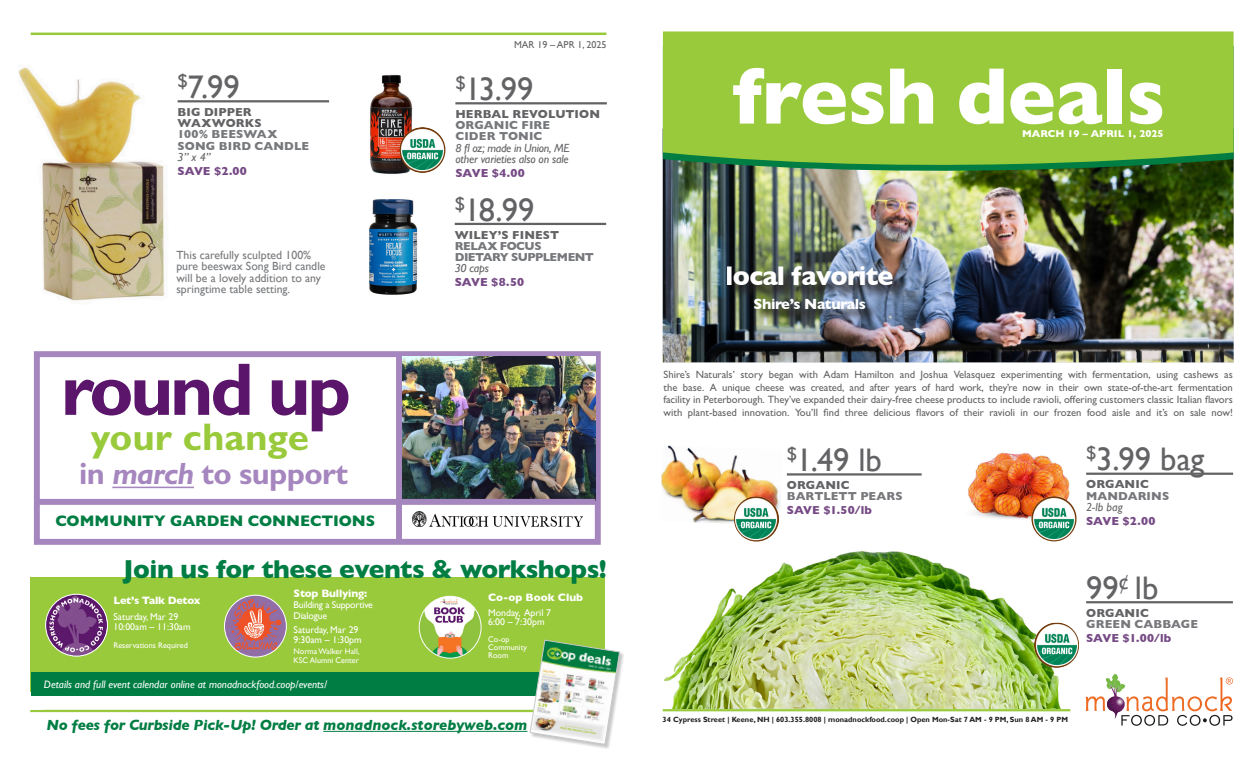
<style>
.page{position:relative;width:1260px;height:765px;background:#fff}
.page>*{position:absolute;margin:0;border:0;box-sizing:border-box;transform-origin:0 0}
.t1{font:700 74.75px "Gill Sans MT Pro";letter-spacing:-.05em;color:#5b166b}
.t2{font:700 38.62px "Gill Sans MT Pro";color:#99ca3b}
.t3{font:32.62px "Gill Sans";color:#636366}
.t4{font:700 30.88px "Gill Sans MT Pro";letter-spacing:-.02em;color:#a586be}
.t5{font:700 27.5px "Gill Sans";letter-spacing:-.03em;color:#fff}
.t6{font:700 26.38px "Gill Sans";letter-spacing:-.02em;color:#007d43}
.t7{font:800 15.5px "Gill Sans MT Pro";color:#007d43}
.t8{font:italic 700 15px "Gill Sans";letter-spacing:-.02em;color:#007d43}
.t9{font:700 15px "Gill Sans";letter-spacing:-.03em;color:#fff}
.Product_Name_and_Rule{font:700 11.75px/11.2px "Gill Sans";letter-spacing:.01em;color:#76787b}
.t10{font:11.75px/11.2px "Gill Sans";color:#76787b}
.Product_Name_and_Rule-2{font:italic 11.75px/11.2px "Gill Sans";letter-spacing:-.015em;color:#636366}
.Product_Name_and_Rule-3{font:700 11.75px "Gill Sans";letter-spacing:.005em;color:#764a85}
.Product_Name_and_Rule-4{font:700 11.75px/11.2px "Gill Sans";letter-spacing:-.035em;color:#76787b}
.t11{font:italic 10.88px "Gill Sans";color:#fff}
.t12{font:700 10.88px "Gill Sans";letter-spacing:-.02em;color:#fff}
.t13{font:700 10.88px "Gill Sans";color:#fff}
.t14{font:500 10.62px/12.5px "Gill Sans MT Pro";color:#636366}
.Date_Line_Header{font:700 10.12px "Gill Sans";color:#fff}
.t15{font:10px "Gill Sans";color:#636366}
.t16{font:9.75px/9.8px "Gill Sans";color:#fff}
.t17{font:9.75px/10.9px "Gill Sans";letter-spacing:-.02em;color:#fff}
.t18{font:8.12px "Gill Sans";color:#fff}
.t19{font:700 7.5px "Gill Sans";letter-spacing:.005em;color:#231f20}
.s1{color:#636366}
.s2{font-weight:400;font-style:italic;color:#636366}
.s3{font-style:italic}
.s4{font-weight:700;font-style:normal}
.s5{font-weight:700;font-style:normal;color:#76787b}
.s6{font-family:"Gill Sans MT Pro";font-weight:800}
</style>
<div class="page">
<img style="left:663px;top:185px;width:571px;height:177px">
<div style="left:728px;top:268px;width:179px;height:55px;background:#231f20;opacity:.95"></div>
<hr style="left:1086px;top:601px;width:147px;height:2px;background:#636366">
<img style="left:968px;top:452px;width:109px;height:71px">
<div style="left:31px;top:577px;width:574px;height:114px;background:#99ca3b"></div>
<div style="left:31px;top:672px;width:581px;height:23px;background:#007d43"></div>
<hr style="left:323px;top:731px;width:204px;height:1px;background:#007d43">
<svg style="left:1086px;top:674px;width:147px;height:52px"></svg>
<hr style="left:30px;top:710px;width:545px;height:2px;background:#99ca3b">
<hr style="left:31px;top:33px;width:575px;height:2px;background:#99ca3b">
<img style="left:663px;top:180px;width:571px;height:5px">
<svg style="left:663px;top:31px;width:571px;height:149px;background:#8bbc3d"></svg>
<svg style="left:733px;top:68px;width:151px;height:56px"></svg>
<svg style="left:890px;top:69px;width:43px;height:55px"></svg>
<svg style="left:959px;top:69px;width:45px;height:55px"></svg>
<svg style="left:1010px;top:83px;width:43px;height:41px"></svg>
<svg style="left:1059px;top:83px;width:43px;height:41px"></svg>
<div style="left:1108px;top:69px;width:14px;height:55px;background:#fff"></div>
<svg style="left:1130px;top:83px;width:32px;height:41px"></svg>
<hr style="left:455px;top:223px;width:151px;height:2px;background:#636366">
<div style="left:531px;top:641px;width:94px;height:108px;background:#231f20;opacity:.25"></div>
<img style="left:530px;top:640px;width:90px;height:105px">
<div style="left:34px;top:351px;width:567px;height:194px;border:6px solid #a586be"></div>
<hr style="left:112px;top:487px;width:82px;height:1px;background:#a586be">
<img style="left:402px;top:356px;width:193px;height:143px">
<div style="left:396px;top:355px;width:6px;height:187px;background:#a586be"></div>
<div style="left:39px;top:499px;width:556px;height:6px;background:#a586be"></div>
<img style="left:413px;top:512px;width:169px;height:14px">
<hr style="left:455px;top:102px;width:152px;height:2px;background:#636366">
<img style="left:419px;top:596px;width:62px;height:62px;border-radius:31px">
<div style="left:419px;top:596px;width:63px;height:63px;border:1px solid #fff;border-radius:50%"></div>
<img style="left:369px;top:199px;width:49px;height:96px">
<img style="left:661px;top:446px;width:119px;height:77px">
<hr style="left:787px;top:473px;width:135px;height:3px;background:#636366">
<hr style="left:1086px;top:473px;width:147px;height:2px;background:#636366">
<img style="left:18px;top:67px;width:147px;height:234px">
<hr style="left:178px;top:100px;width:151px;height:2px;background:#636366">
<img style="left:46px;top:594px;width:62px;height:62px;border-radius:31px">
<div style="left:45px;top:594px;width:63px;height:62px;border:1px solid #fff;border-radius:50%"></div>
<img style="left:225px;top:595px;width:61px;height:62px;border-radius:31px">
<div style="left:224px;top:595px;width:63px;height:62px;border:1px solid #fff;border-radius:50%"></div>
<img style="left:664px;top:541px;width:397px;height:168px">
<hr style="left:663px;top:709px;width:407px;height:2px;background:#99ca3b">
<img style="left:1034px;top:623px;width:45px;height:45px">
<img style="left:734px;top:497px;width:45px;height:45px">
<img style="left:1031px;top:496px;width:45px;height:45px">
<img style="left:370px;top:74px;width:43px;height:100px">
<img style="left:400px;top:127px;width:45px;height:46px">
<p class="t3" style="left:178px;top:68px;width:64px"><sup>$</sup>7.99</p>
<p class="Product_Name_and_Rule" style="left:178px;top:106px;width:133px"><span class="s1">BIG DIPPER<br>WAXWORKS<br></span>100% BEESWAX<br>SONG BIRD CANDLE<br><span class="s2">3” x 4”</span></p>
<p class="Product_Name_and_Rule-3" style="left:178px;top:162px;width:71px">SAVE $2.00</p>
<p class="t10" style="left:176px;top:249px;width:136px">This carefully sculpted 100%</p>
<p class="t10" style="left:176px;top:261px;width:151px">pure beeswax Song Bird candle will be a lovely addition to any springtime table setting.</p>
<p class="t1" style="left:61px;top:343px;width:292px">round up</p>
<p class="t2" style="left:91px;top:413px;width:220px">your change</p>
<p class="t4" style="left:79px;top:455px;width:271px">in <span class="s3">march</span> to support</p>
<p class="t7" style="left:55px;top:511px;width:321px">COMMUNITY GARDEN CONNECTIONS</p>
<p class="t15" style="left:514px;top:38px;width:94px">MAR 19 – APR 1, 2025</p>
<p class="t3" style="left:455px;top:70px;width:80px"><sup>$</sup>13.99</p>
<p class="Product_Name_and_Rule-2" style="left:455px;top:108px;width:146px"><span class="s4">HERBAL REVOLUTION<br></span><span class="s5">ORGANIC FIRE<br>CIDER TONIC<br></span>8 fl oz; made in Union, ME<br>other varieties also on sale</p>
<p class="Product_Name_and_Rule-3" style="left:455px;top:164px;width:71px">SAVE $4.00</p>
<p class="t3" style="left:455px;top:191px;width:81px"><sup>$</sup>18.99</p>
<p class="Product_Name_and_Rule-4" style="left:455px;top:229px;width:141px"><span class="s1">WILEY’S FINEST<br></span>RELAX FOCUS<br>DIETARY SUPPLEMENT<br><span class="s2">30 caps</span></p>
<p class="Product_Name_and_Rule-3" style="left:455px;top:273px;width:71px">SAVE $8.50</p>
<p class="t6" style="left:123px;top:548px;width:485px"><span class="s6">Joi</span>n us for these events &amp; workshops!</p>
<p class="t12" style="left:113px;top:592px;width:88px">Let’s Talk Detox</p>
<p class="t16" style="left:113px;top:612px;width:79px">Saturday, Mar 29<br>10:00am – 11:30am</p>
<p class="t18" style="left:113px;top:640px;width:76px">Reservations Required</p>
<p class="t12" style="left:294px;top:585px;width:75px">Stop Bullying:</p>
<p class="t17" style="left:294px;top:599px;width:81px">Building a Supportive<br>Dialogue</p>
<p class="t16" style="left:294px;top:624px;width:70px">Saturday, Mar 29<br>9:30am – 1:30pm</p>
<p class="t18" style="left:294px;top:647px;width:67px">Norma Walker Hall,</p>
<p class="t18" style="left:294px;top:655px;width:67px">KSC Alumni Center</p>
<p class="t11" style="left:44px;top:677px;width:285px">Details and full event calendar online at monadnockfood.coop/events/</p>
<p class="t13" style="left:488px;top:589px;width:97px">Co-op Book Club</p>
<p class="t16" style="left:488px;top:607px;width:65px">Monday, April 7</p>
<p class="t16" style="left:488px;top:617px;width:58px">6:00 – 7:30pm</p>
<p class="t18" style="left:488px;top:634px;width:23px">Co-op</p>
<p class="t18" style="left:488px;top:642px;width:40px">Community</p>
<p class="t18" style="left:488px;top:650px;width:22px">Room</p>
<p class="t8" style="left:47px;top:716px;width:482px">No fees for Curbside Pick-Up! Order at monadnock.storebyweb.com</p>
<h3 class="t5" style="left:726px;top:254px;width:169px">local favorite</h3>
<h3 class="t9" style="left:754px;top:292px;width:114px">Shire’s Naturals</h3>
<p class="Date_Line_Header" style="left:1022px;top:126px;width:143px">MARCH 19 – APRIL 1, 2025</p>
<p class="t14" style="left:663px;top:368px;width:571px">Shire’s Naturals’ story began with Adam Hamilton and Joshua Velasquez experimenting with fermentation, using cashews as the base. A unique cheese was created, and after years of hard work, they’re now in their own state-of-the-art fermentation</p>
<p class="t14" style="left:663px;top:393px;width:571px">facility in Peterborough. They’ve expanded their dairy-free cheese products to include ravioli, offering customers classic Italian flavors</p>
<p class="t14" style="left:663px;top:406px;width:571px">with plant-based innovation. You’ll find three delicious flavors of their ravioli in our frozen food aisle and it’s on sale now!</p>
<p class="t3" style="left:787px;top:441px;width:96px"><sup>$</sup>1.49 lb</p>
<p class="Product_Name_and_Rule" style="left:787px;top:479px;width:117px"><span class="s1">ORGANIC<br></span>BARTLETT PEARS</p>
<p class="Product_Name_and_Rule-3" style="left:787px;top:501px;width:87px">SAVE $1.50/lb</p>
<p class="t3" style="left:1086px;top:440px;width:120px"><sup>$</sup>3.99 bag</p>
<p class="Product_Name_and_Rule" style="left:1086px;top:478px;width:85px"><span class="s1">ORGANIC<br></span>MANDARINS<br><span class="s2">2-lb bag</span></p>
<p class="Product_Name_and_Rule-3" style="left:1086px;top:512px;width:71px">SAVE $2.00</p>
<p class="t3" style="left:1086px;top:569px;width:74px">99<sup>¢</sup> lb</p>
<p class="Product_Name_and_Rule" style="left:1086px;top:607px;width:113px"><span class="s1">ORGANIC<br></span>GREEN CABBAGE</p>
<p class="Product_Name_and_Rule-3" style="left:1086px;top:629px;width:87px">SAVE $1.00/lb</p>
<p class="t19" style="left:663px;top:715px;width:407px">34 Cypress Street | Keene, NH | 603.355.8008 | monadnockfood.coop | Open Mon-Sat 7 AM - 9 PM, Sun 8 AM - 9 PM</p>
</div>
